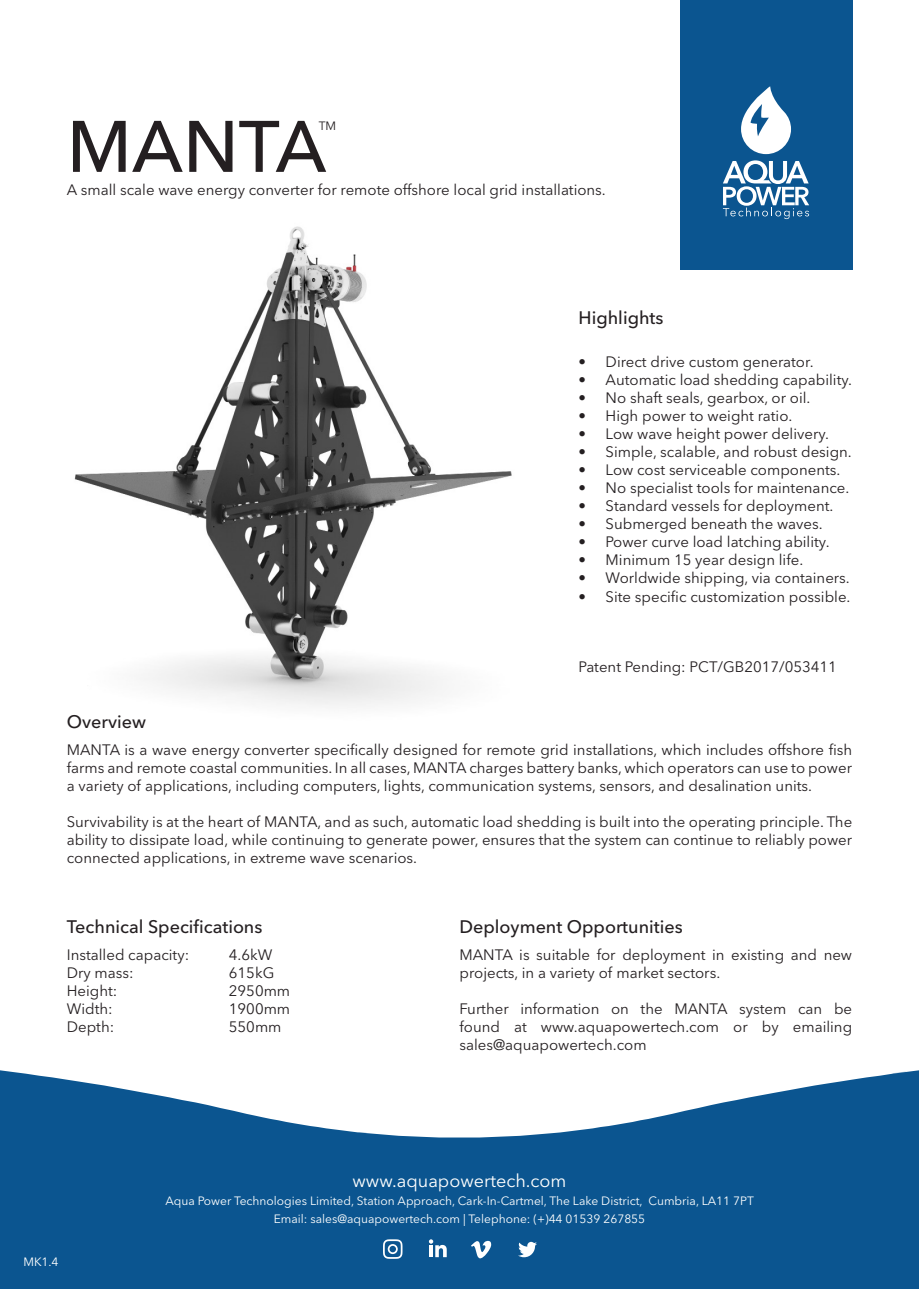
<style>
.page{position:relative;width:919px;height:1289px;background:#fff}
.page>*{position:absolute;margin:0;border:0;box-sizing:border-box;transform-origin:0 0}
.t1{font:500 72px "Avenir Next LT Pro";color:#241f21}
.t2{font:500 18px "Avenir Next LT Pro";color:#241f21}
.t3{font:18px "Avenir Next LT Pro";color:#fff}
.t4{font:15px/18px "Avenir Next LT Pro";color:#241f21;text-align:justify}
.t5{font:12px/18px "Avenir Next LT Pro";color:#fff;text-align:center}
.t6{font:12px "Avenir Next LT Pro";color:#241f21}
</style>
<div class="page">
<svg style="left:0;top:1070px;width:918px;height:218px;fill:#0b5590"></svg>
<div style="left:509px;top:1231px;width:34px;height:34px;background:#0b5590;border-radius:50%"></div>
<svg style="left:518px;top:1241px;width:19px;height:16px"></svg>
<div style="left:376px;top:1231px;width:33px;height:34px;background:#0b5590;border-radius:50%"></div>
<svg style="left:383px;top:1239px;width:19px;height:19px"></svg>
<div style="left:420px;top:1231px;width:34px;height:34px;background:#0b5590;border-radius:50%"></div>
<svg style="left:429px;top:1239px;width:17px;height:18px"></svg>
<div style="left:465px;top:1231px;width:33px;height:34px;background:#0b5590;border-radius:50%"></div>
<svg style="left:471px;top:1240px;width:20px;height:18px"></svg>
<div style="left:679px;top:0;width:173px;height:269px;background:#0b5590"></div>
<svg style="left:741px;top:86px;width:50px;height:68px"></svg>
<svg style="left:722px;top:160px;width:87px;height:59px"></svg>
<img style="left:74px;top:226px;width:438px;height:480px">
<p class="t1" style="left:67px;top:103px;width:261px">MANTA</p>
<p class="t4" style="left:67px;top:180px;width:540px">A small scale wave energy converter for remote offshore local grid installations.</p>
<p class="t6" style="left:318px;top:118px;width:19px">TM</p>
<p class="t2" style="left:578px;top:307px;width:86px">Highlights</p>
<p class="t4" style="left:578px;top:353px;width:236px">• Direct drive custom generator.</p>
<p class="t4" style="left:578px;top:371px;width:275px">• Automatic load shedding capability.</p>
<p class="t4" style="left:578px;top:389px;width:233px">• No shaft seals, gearbox, or oil.</p>
<p class="t4" style="left:578px;top:407px;width:215px">• High power to weight ratio.</p>
<p class="t4" style="left:578px;top:425px;width:252px">• Low wave height power delivery.</p>
<p class="t4" style="left:578px;top:443px;width:275px">• Simple, scalable, and robust design.</p>
<p class="t4" style="left:578px;top:461px;width:263px">• Low cost serviceable components.</p>
<p class="t4" style="left:578px;top:479px;width:272px">• No specialist tools for maintenance.</p>
<p class="t4" style="left:578px;top:497px;width:256px">• Standard vessels for deployment.</p>
<p class="t4" style="left:578px;top:515px;width:245px">• Submerged beneath the waves.</p>
<p class="t4" style="left:578px;top:533px;width:252px">• Power curve load latching ability.</p>
<p class="t4" style="left:578px;top:551px;width:226px">• Minimum 15 year design life.</p>
<p class="t4" style="left:578px;top:569px;width:273px">• Worldwide shipping, via containers.</p>
<p class="t4" style="left:578px;top:587px;width:273px">• Site specific customization possible.</p>
<p class="t4" style="left:578px;top:658px;width:260px">Patent Pending: PCT/GB2017/053411</p>
<p class="t2" style="left:67px;top:711px;width:81px">Overview</p>
<p class="t4" style="left:67px;top:741px;width:786px">MANTA is a wave energy converter specifically designed for remote grid installations, which includes offshore fish farms and remote coastal communities. In all cases, MANTA charges battery banks, which operators can use to power a variety of applications, including computers, lights, communication systems, sensors, and desalination units.</p>
<p class="t4" style="left:67px;top:813px;width:787px">Survivability is at the heart of MANTA, and as such, automatic load shedding is built into the operating principle. The ability to dissipate load, while continuing to generate power, ensures that the system can continue to reliably power connected applications, in extreme wave scenarios.</p>
<p class="t2" style="left:67px;top:915px;width:197px">Technical Specifications</p>
<p class="t4" style="left:67px;top:945px;width:124px">Installed capacity:</p>
<p class="t4" style="left:229px;top:945px;width:45px">4.6kW</p>
<p class="t4" style="left:67px;top:963px;width:68px">Dry mass:</p>
<p class="t4" style="left:229px;top:963px;width:47px">615kG</p>
<p class="t4" style="left:67px;top:981px;width:52px">Height:</p>
<p class="t4" style="left:229px;top:981px;width:63px">2950mm</p>
<p class="t4" style="left:67px;top:999px;width:47px">Width:</p>
<p class="t4" style="left:229px;top:999px;width:63px">1900mm</p>
<p class="t4" style="left:67px;top:1017px;width:49px">Depth:</p>
<p class="t4" style="left:229px;top:1017px;width:54px">550mm</p>
<p class="t2" style="left:459px;top:915px;width:225px">Deployment Opportunities</p>
<p class="t4" style="left:459px;top:945px;width:394px">MANTA is suitable for deployment in existing and new projects, in a variety of market sectors.</p>
<p class="t4" style="left:459px;top:999px;width:394px">Further information on the MANTA system can be found at www.aquapowertech.com or by emailing sales@aquapowertech.com</p>
<p class="t5" style="left:23px;top:1252px;width:37px">MK1.4</p>
<p class="t3" style="left:352px;top:1169px;width:215px">www.aquapowertech.com</p>
<p class="t5" style="left:165px;top:1191px;width:590px">Aqua Power Technologies Limited, Station Approach, Cark-In-Cartmel, The Lake District, Cumbria, LA11 7PT<br>Email: sales@aquapowertech.com | Telephone: (+)44 01539 267855</p>
</div>
